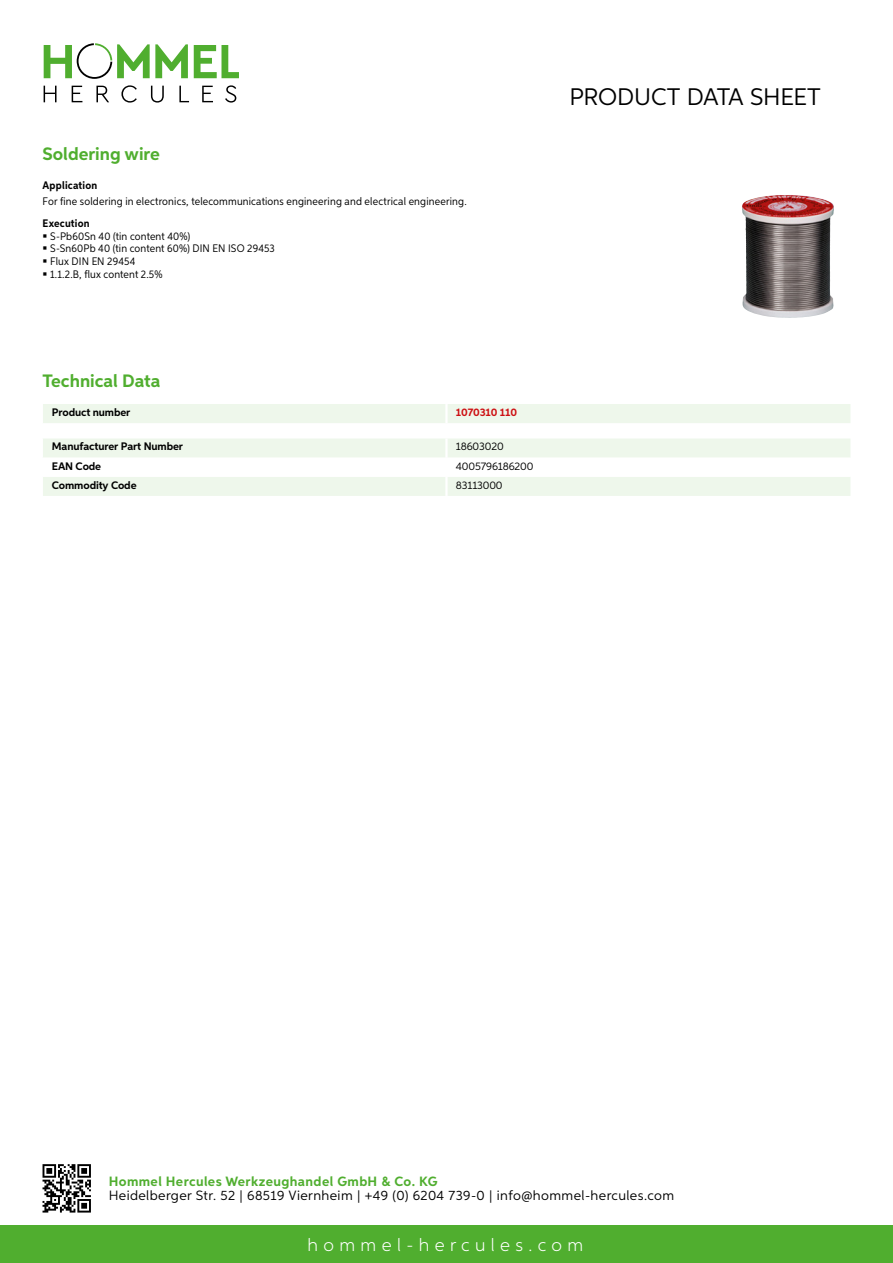
<style>
.page{position:relative;width:893px;height:1263px;background:#fff}
.page>*{position:absolute;margin:0;border:0;box-sizing:border-box;transform-origin:0 0}
.t1{font:24px "Aspira";letter-spacing:-.01em;color:#000}
.t2{font:700 18px "Aspira";color:#50ae2f}
.t3{font:300 18px "Aspira";letter-spacing:.3em;color:#fff}
.t4{font:13.5px "Aspira";letter-spacing:.03em;color:#000}
.t5{font:700 13.5px "Aspira";letter-spacing:.03em;color:#50ae2f}
.t6{font:10.95px/12.8px "Aspira Nar";letter-spacing:.015em;color:#000}
.t7{font:700 10.95px "Aspira";letter-spacing:-.01em;color:#000}
.t8{font:10.95px "Aspira";letter-spacing:-.01em;color:#000}
.t9{font:700 10.95px "Aspira Nar";letter-spacing:.015em;color:#000}
.t10{font:700 10.95px "Aspira";letter-spacing:-.01em;color:#cd1013}
</style>
<div class="page">
<div style="left:0;top:1226px;width:893px;height:37px;background:#50ae2f"></div>
<svg style="left:43px;top:1164px;width:48px;height:48px"></svg>
<svg style="left:194px;top:45px;width:45px;height:33px"></svg>
<svg style="left:44px;top:43px;width:144px;height:36px"></svg>
<svg style="left:44px;top:86px;width:13px;height:16px"></svg>
<svg style="left:72px;top:86px;width:10px;height:16px"></svg>
<svg style="left:96px;top:86px;width:13px;height:16px"></svg>
<svg style="left:121px;top:85px;width:16px;height:18px"></svg>
<svg style="left:151px;top:86px;width:13px;height:17px"></svg>
<svg style="left:179px;top:86px;width:10px;height:16px"></svg>
<svg style="left:202px;top:86px;width:11px;height:16px"></svg>
<svg style="left:225px;top:85px;width:11px;height:18px"></svg>
<div style="left:43px;top:404px;width:807px;height:19px;background:#eef7eb"></div>
<hr style="left:445px;top:404px;width:3px;height:19px;background:#fff">
<svg style="left:43px;top:439px;width:807px;height:57px"></svg>
<hr style="left:445px;top:477px;width:3px;height:19px;background:#fff">
<img style="left:742px;top:195px;width:92px;height:123px">
<h2 class="t2" style="left:43px;top:142px;width:119px">Soldering wire</h2>
<p class="t9" style="left:43px;top:179px;width:56px">Application</p>
<p class="t6" style="left:43px;top:194px;width:426px">For fine soldering in electronics, telecommunications engineering and electrical engineering.</p>
<p class="t9" style="left:43px;top:216px;width:49px">Execution</p>
<p class="t6" style="left:50px;top:229px;width:226px">S-Pb60Sn 40 (tin content 40%)<br>S-Sn60Pb 40 (tin content 60%) DIN EN ISO 29453<br>Flux DIN EN 29454<br>1.1.2.B, flux content 2.5%</p>
<h2 class="t2" style="left:43px;top:370px;width:120px">Technical Data</h2>
<p class="t7" style="left:52px;top:405px;width:80px">Product number</p>
<p class="t10" style="left:456px;top:405px;width:63px">1070310 110</p>
<p class="t7" style="left:52px;top:440px;width:133px">Manufacturer Part Number</p>
<p class="t8" style="left:456px;top:440px;width:49px">18603020</p>
<p class="t7" style="left:52px;top:459px;width:51px">EAN Code</p>
<p class="t8" style="left:456px;top:459px;width:79px">4005796186200</p>
<p class="t7" style="left:52px;top:478px;width:86px">Commodity Code</p>
<p class="t8" style="left:456px;top:478px;width:48px">83113000</p>
<h1 class="t1" style="left:569px;top:82px;width:253px">Product data sh eet</h1>
<p class="t5" style="left:109px;top:1172px;width:330px">Hommel Hercules Werkzeughandel GmbH &amp; Co. KG</p>
<p class="t4" style="left:109px;top:1187px;width:567px">Heidelberger Str. 52 | 68519 Viernheim | +49 (0) 6204 739-0 | info@hommel-hercules.com</p>
<h2 class="t3" style="left:307px;top:1234px;width:277px">hommel-hercules.com</h2>
</div>
